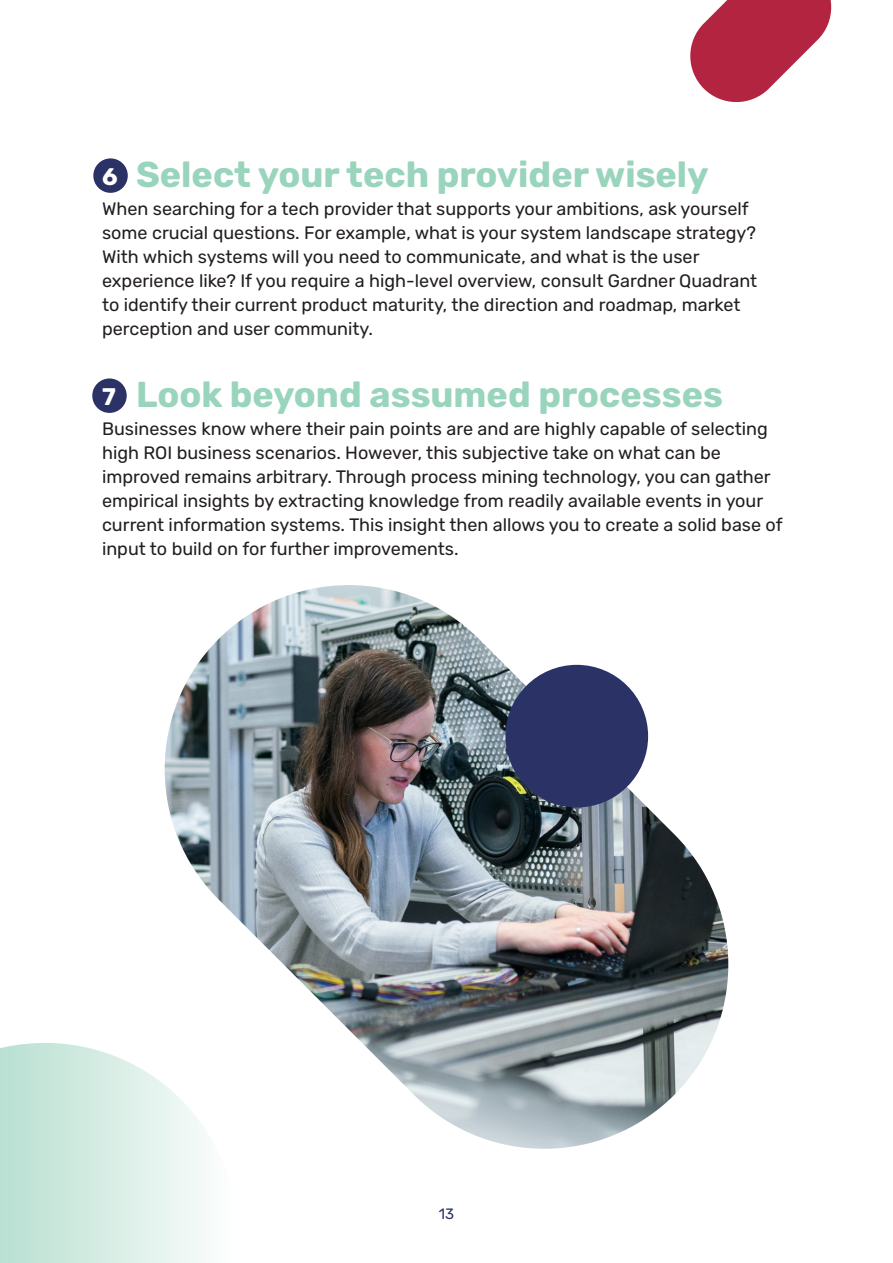
<style>
.page{position:relative;width:893px;height:1263px;background:#fff}
.page>*{position:absolute;margin:0;border:0;box-sizing:border-box;transform-origin:0 0}
.t1{font:700 36px "Rubik";color:#99d4bd}
.t2{font:18px/24px "Rubik";color:#231f20}
.t3{font:15px "Rubik";color:#2b3366}
.s1{font-size:24px;color:#fff}
</style>
<div class="page">
<svg style="left:0;top:1043px;width:206px;height:220px;background:#d3ebe2"></svg>
<img style="left:147px;top:585px;width:582px;height:571px">
<svg style="left:690px;top:0;width:142px;height:102px"></svg>
<div style="left:505px;top:665px;width:143px;height:142px;background:#2b3366;border-radius:50%"></div>
<div style="left:93px;top:158px;width:35px;height:35px;background:#2b3366;border-radius:50%"></div>
<div style="left:92px;top:378px;width:35px;height:35px;background:#2b3366;border-radius:50%"></div>
<p class="t1" style="left:102px;top:153px;width:608px"><span class="s1">6</span> Select your tech provider wisely</p>
<p class="t2" style="left:102px;top:197px;width:657px">When searching for a tech provider that supports your ambitions, ask yourself some crucial questions. For example, what is your system landscape strategy?<br>With which systems will you need to communicate, and what is the user experience like? If you require a high-level overview, consult Gardner Quadrant to identify their current product maturity, the direction and roadmap, market perception and user community.</p>
<p class="t1" style="left:102px;top:374px;width:622px"><span class="s1">7</span> Look beyond assumed processes</p>
<p class="t2" style="left:102px;top:417px;width:682px">Businesses know where their pain points are and are highly capable of selecting high ROI business scenarios. However, this subjective take on what can be improved remains arbitrary. Through process mining technology, you can gather empirical insights by extracting knowledge from readily available events in your current information systems. This insight then allows you to create a solid base of input to build on for further improvements.</p>
<p class="t3" style="left:439px;top:1205px;width:17px">13</p>
</div>
